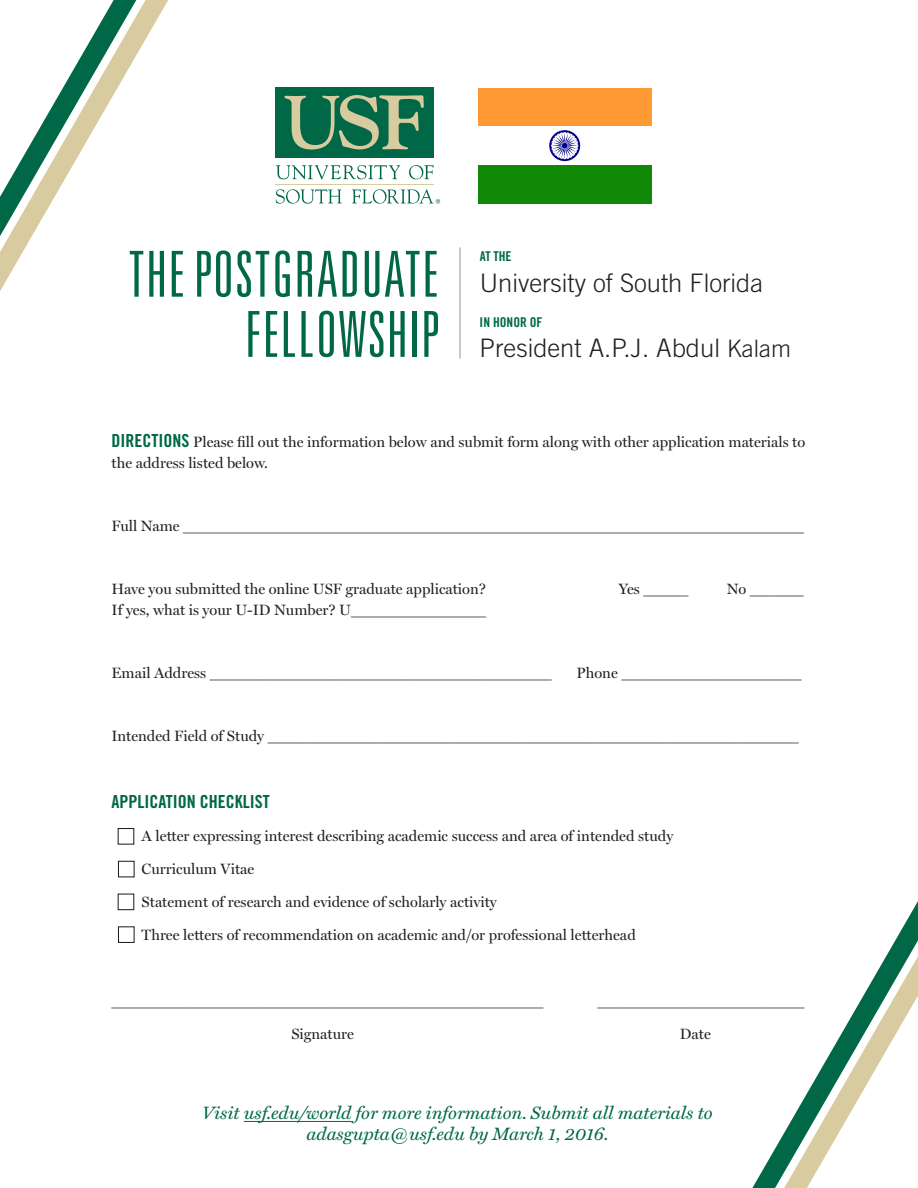
<style>
.page{position:relative;width:918px;height:1188px;background:#fff}
.page>*{position:absolute;margin:0;border:0;box-sizing:border-box;transform-origin:0 0}
.t1{font:300 ultra-condensed 63.45px "Univers";letter-spacing:.02em;color:#006847}
.t2{font:300 25.5px "Trade Gothic LT Std";color:#231f20}
.t3{font:italic 18px "Miller Text";color:#006847}
.t4{font:18px "Trade Gothic LT Std Bd Cn 20";color:#006847}
.t5{font:15px/21px "Miller Display";color:#231f20}
.t6{font:13.5px "Trade Gothic LT Std Bd Cn 20";color:#006847}
.s1{font-size:24px}
.s2{font-family:"Trade Gothic LT Std Bd Cn 20";font-size:18px;color:#006847}
</style>
<div class="page">
<hr style="left:244px;top:1121px;width:107px;height:1px;background:#006847">
<div style="left:478px;top:88px;width:174px;height:116px;background:#f93"></div>
<div style="left:478px;top:126px;width:174px;height:39px;background:#fff"></div>
<div style="left:478px;top:165px;width:174px;height:39px;background:#128807"></div>
<svg style="left:549px;top:130px;width:31px;height:31px"></svg>
<svg style="left:551px;top:132px;width:28px;height:28px"></svg>
<hr style="left:460px;top:247px;width:1px;height:112px;background:#939598">
<div style="left:275px;top:88px;width:159px;height:70px;background:#006847"></div>
<svg style="left:284px;top:95px;width:140px;height:55px"></svg>
<svg style="left:276px;top:165px;width:124px;height:15px"></svg>
<svg style="left:409px;top:165px;width:25px;height:14px"></svg>
<svg style="left:276px;top:189px;width:66px;height:15px"></svg>
<svg style="left:352px;top:189px;width:88px;height:15px"></svg>
<hr style="left:275px;top:184px;width:159px;height:1px;background:#d7cb9f">
<svg style="left:752px;top:901px;width:166px;height:287px"></svg>
<svg style="left:784px;top:956px;width:134px;height:232px"></svg>
<svg style="left:0;top:0;width:168px;height:291px"></svg>
<div style="left:118px;top:828px;width:16px;height:17px;border:1px solid #231f20"></div>
<div style="left:118px;top:861px;width:17px;height:16px;border:1px solid #231f20"></div>
<div style="left:118px;top:894px;width:16px;height:16px;border:1px solid #231f20"></div>
<div style="left:118px;top:926px;width:17px;height:17px;border:1px solid #231f20"></div>
<p class="t1" style="left:128px;top:241px;width:312px">THE POSTGRADUATE</p>
<p class="t1" style="left:245px;top:301px;width:195px">FELLOWSHIP</p>
<p class="t6" style="left:480px;top:248px;width:33px">AT THE</p>
<p class="t2" style="left:480px;top:267px;width:285px">University of South Florida</p>
<p class="t6" style="left:480px;top:314px;width:64px">IN HONOR OF</p>
<p class="t2" style="left:480px;top:333px;width:313px">President A.P.J. Abdul <span class="s1">Kalam</span></p>
<p class="t5" style="left:112px;top:432px;width:695px"><span class="s2">DIRECTIONS</span> Please fill out the information below and submit form along with other application materials to the address listed below.</p>
<p class="t5" style="left:112px;top:516px;width:694px">Full Name _____________________________________________________________________</p>
<p class="t5" style="left:112px;top:579px;width:376px">Have you submitted the online USF graduate application?</p>
<p class="t5" style="left:619px;top:579px;width:71px">Yes _____</p>
<p class="t5" style="left:727px;top:579px;width:79px">No ______</p>
<p class="t5" style="left:112px;top:600px;width:376px">If yes, what is your U-ID Number? U_______________</p>
<p class="t5" style="left:112px;top:663px;width:442px">Email Address ______________________________________</p>
<p class="t5" style="left:577px;top:663px;width:226px">Phone ____________________</p>
<p class="t5" style="left:112px;top:726px;width:689px">Intended Field of Study ___________________________________________________________</p>
<p class="t4" style="left:112px;top:791px;width:160px">APPLICATION CHECKLIST</p>
<p class="t5" style="left:142px;top:826px;width:533px">A letter expressing interest describing academic success and area of intended study</p>
<p class="t5" style="left:142px;top:859px;width:114px">Curriculum Vitae</p>
<p class="t5" style="left:142px;top:892px;width:357px">Statement of research and evidence of scholarly activity</p>
<p class="t5" style="left:142px;top:925px;width:496px">Three letters of recommendation on academic and/or professional letterhead</p>
<p class="t5" style="left:112px;top:991px;width:434px">________________________________________________</p>
<p class="t5" style="left:598px;top:991px;width:209px">_______________________</p>
<p class="t5" style="left:291px;top:1024px;width:64px">Signature</p>
<p class="t5" style="left:680px;top:1024px;width:32px">Date</p>
<p class="t3" style="left:202px;top:1103px;width:512px">Visit usf.edu/world for more information. Submit all materials to</p>
<p class="t3" style="left:306px;top:1124px;width:304px">adasgupta@usf.edu by March 1, 2016.</p>
</div>
